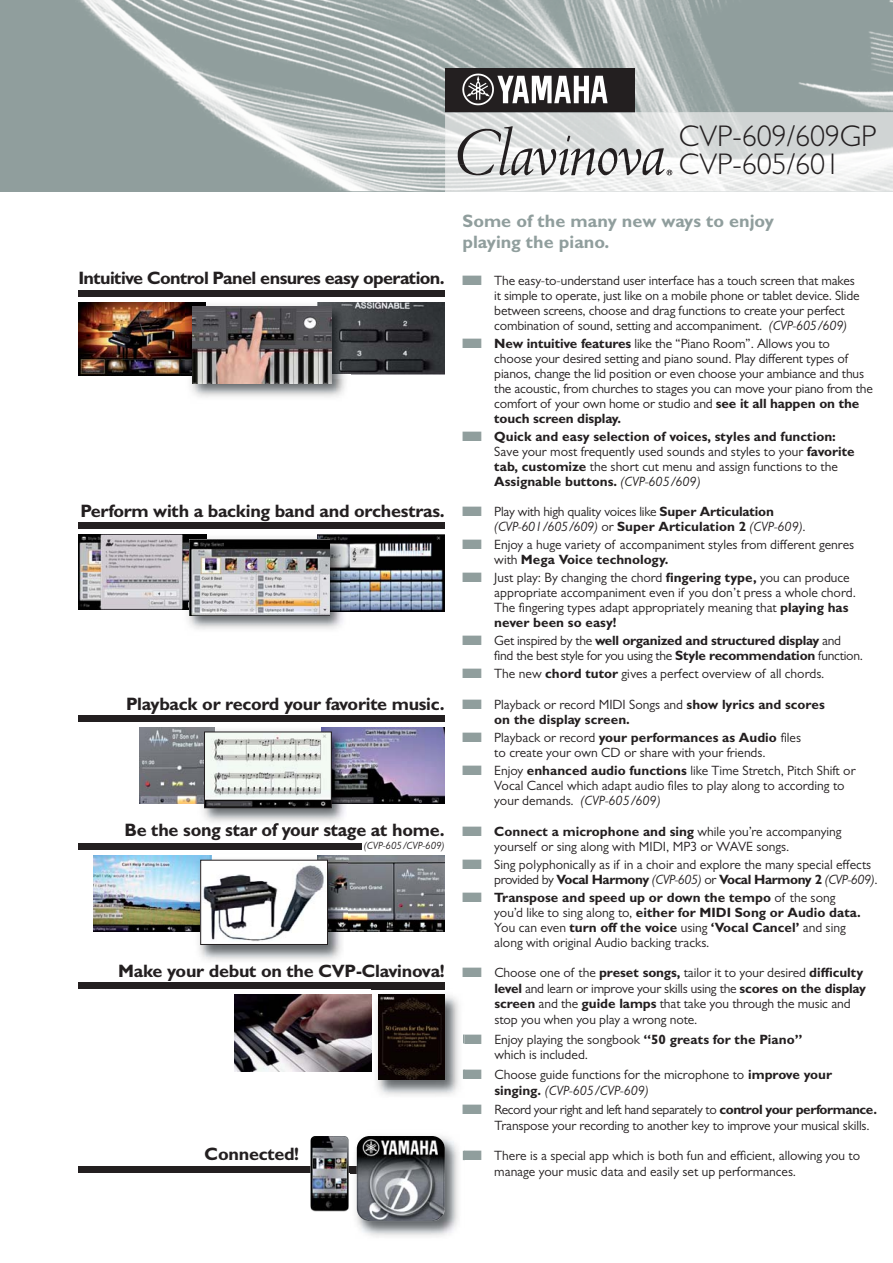
<style>
.page{position:relative;width:893px;height:1263px;background:#fff}
.page>*{position:absolute;margin:0;border:0;box-sizing:border-box;transform-origin:0 0}
.t1{font:300 30px/28.5px "Gill Sans MT Pro";color:#231f20}
.t2{font:700 18px "Gill Sans MT Pro";letter-spacing:-.015em;color:#231f20}
.t3{font:700 18px/21px "Gill Sans MT Pro";color:#909e9d}
.t4{font:13.5px/15px "Gill Sans MT Pro";letter-spacing:-.01em;color:#231f20}
.t5{font:700 13.5px/15px "Gill Sans MT Pro";color:#231f20}
.t6{font:italic 13.5px "Gill Sans MT Pro";letter-spacing:-.015em;color:#231f20}
.t7{font:italic 10.5px "Gill Sans MT Pro";color:#231f20}
.s1{font-weight:700;font-size:18px}
.s2{color:#909e9d}
.s3{font-style:italic}
.s4{font-weight:700}
.s5{font-weight:400}
.s6{font-weight:400;font-style:italic}
.s7{font-weight:400;font-size:13.5px}
.s8{font-size:13.5px}
.s9{font-style:normal}
.s10{font-weight:700;font-style:normal}
</style>
<div class="page">
<img style="left:0;top:0;width:892px;height:191px">
<div style="left:445px;top:69px;width:190px;height:43px;background:#231f20"></div>
<img style="left:462px;top:73px;width:146px;height:33px">
<svg style="left:445px;top:112px;width:447px;height:80px"></svg>
<img style="left:351px;top:727px;width:94px;height:77px">
<img style="left:140px;top:727px;width:57px;height:77px">
<img style="left:94px;top:855px;width:99px;height:77px">
<img style="left:203px;top:730px;width:148px;height:98px">
<img style="left:321px;top:727px;width:30px;height:77px">
<img style="left:197px;top:727px;width:18px;height:77px">
<img style="left:197px;top:823px;width:42px;height:5px">
<img style="left:206px;top:734px;width:124px;height:72px">
<div style="left:204px;top:732px;width:128px;height:76px;border:1px solid #231f20"></div>
<img style="left:235px;top:995px;width:136px;height:76px">
<div style="left:79px;top:290px;width:366px;height:7px;background:#231f20"></div>
<div style="left:79px;top:523px;width:366px;height:6px;background:#231f20"></div>
<div style="left:79px;top:716px;width:366px;height:6px;background:#231f20"></div>
<div style="left:79px;top:982px;width:366px;height:7px;background:#231f20"></div>
<div style="left:79px;top:1167px;width:366px;height:6px;background:#231f20"></div>
<div style="left:79px;top:843px;width:283px;height:6px;background:#231f20"></div>
<svg style="left:79px;top:375px;width:107px;height:1px"></svg>
<img style="left:79px;top:302px;width:107px;height:73px">
<svg style="left:351px;top:374px;width:94px;height:1px"></svg>
<img style="left:351px;top:302px;width:94px;height:72px">
<svg style="left:79px;top:609px;width:104px;height:1px"></svg>
<img style="left:79px;top:535px;width:104px;height:74px">
<img style="left:349px;top:535px;width:96px;height:76px">
<img style="left:183px;top:534px;width:166px;height:96px">
<img style="left:183px;top:609px;width:7px;height:2px">
<img style="left:183px;top:535px;width:23px;height:74px">
<img style="left:317px;top:535px;width:32px;height:76px">
<img style="left:190px;top:539px;width:140px;height:77px">
<img style="left:348px;top:855px;width:97px;height:77px">
<img style="left:371px;top:989px;width:93px;height:107px">
<img style="left:379px;top:995px;width:66px;height:85px">
<img style="left:191px;top:305px;width:155px;height:93px">
<img style="left:186px;top:302px;width:20px;height:77px">
<img style="left:317px;top:302px;width:34px;height:77px">
<img style="left:193px;top:307px;width:138px;height:76px">
<img style="left:199px;top:859px;width:143px;height:102px">
<img style="left:193px;top:855px;width:19px;height:77px">
<img style="left:317px;top:855px;width:31px;height:77px">
<div style="left:201px;top:860px;width:126px;height:84px;background:#fff"></div>
<img style="left:203px;top:865px;width:121px;height:77px">
<div style="left:200px;top:860px;width:128px;height:85px;border:1px solid #231f20"></div>
<img style="left:350px;top:1136px;width:114px;height:101px">
<img style="left:350px;top:1167px;width:7px;height:6px">
<img style="left:357px;top:1136px;width:88px;height:85px;border-radius:13px">
<img style="left:310px;top:1136px;width:39px;height:76px;border-radius:4px">
<h1 class="t1" style="left:679px;top:121px;width:199px">CVP-609/609GP<br>CVP-605/601</h1>
<h2 class="t3" style="left:462px;top:213px;width:313px">Some of the many new ways to enjoy playing the piano.</h2>
<p class="t4" style="left:494px;top:274px;width:367px;text-indent:-416px"><span class="s1">Intuitive Control Panel ensures easy operation.</span> <span class="s2">■</span> The easy-to-understand user interface has a touch screen that makes it simple to operate, just like on a mobile phone or tablet device. Slide between screens, choose and drag functions to create your perfect combination of sound, setting and accompaniment. <span class="s3">(CVP-605/609)</span></p>
<p class="t4" style="left:494px;top:337px;width:380px;text-indent:-32px"><span class="s2">■</span> <span class="s4">New intuitive features</span> like the “Piano Room”. Allows you to<br>choose your desired setting and piano sound. Play different types of pianos, change the lid position or even choose your ambiance and thus the acoustic, from churches to stages you can move your piano from the comfort of your own home or studio and <span class="s4">see it all happen on the touch screen display.</span></p>
<p class="t5" style="left:494px;top:430px;width:362px;text-indent:-32px"><span class="s2">■</span> Quick and easy selection of voices, styles and function:<br><span class="s5">Save your most frequently used sounds and styles to your</span> favorite tab, customize <span class="s5">the short cut menu and assign functions to the </span>Assignable buttons. <span class="s6">(CVP-605/609)</span></p>
<h2 class="t2" style="left:81px;top:504px;width:695px">Perform with a backing band and orchestras. <span class="s2">■</span> <span class="s7">Play with high quality voices like</span> <span class="s8">Super Articulation</span></h2>
<p class="t6" style="left:494px;top:519px;width:313px">(CVP-601/605/609) <span class="s9">or</span> <span class="s10">Super Articulation 2</span> (CVP-609).</p>
<p class="t4" style="left:494px;top:539px;width:361px;text-indent:-32px"><span class="s2">■</span> Enjoy a huge variety of accompaniment styles from different genres with <span class="s4">Mega Voice technology.</span></p>
<p class="t4" style="left:494px;top:572px;width:363px;text-indent:-32px"><span class="s2">■</span> Just play: By changing the chord <span class="s4">fingering type,</span> you can produce appropriate accompaniment even if you don’t press a whole chord.<br>The fingering types adapt appropriately meaning that <span class="s4">playing has never been so easy!</span></p>
<p class="t4" style="left:494px;top:635px;width:370px;text-indent:-32px"><span class="s2">■</span> Get inspired by the <span class="s4">well organized and structured display</span> and find the best style for you using the <span class="s4">Style recommendation</span> function.</p>
<p class="t4" style="left:462px;top:668px;width:364px"><span class="s2">■</span> The new <span class="s4">chord tutor</span> gives a perfect overview of all chords.</p>
<h2 class="t2" style="left:126px;top:698px;width:700px">Playback or record your favorite music. <span class="s2">■</span> <span class="s7">Playback or record MIDI Songs and</span> <span class="s8">show lyrics and scores</span></h2>
<p class="t5" style="left:494px;top:714px;width:137px">on the display screen.</p>
<p class="t4" style="left:462px;top:732px;width:341px;text-align:center"><span class="s2">■</span> Playback or record <span class="s4">your performances as Audio</span> files to create your own CD or share with your friends.</p>
<p class="t4" style="left:494px;top:765px;width:363px;text-indent:-32px"><span class="s2">■</span> Enjoy <span class="s4">enhanced audio functions</span> like Time Stretch, Pitch Shift or<br>Vocal Cancel which adapt audio files to play along to according to your demands. <span class="s3">(CVP-605/609)</span></p>
<p class="t4" style="left:494px;top:825px;width:349px;text-indent:-32px"><span class="s2">■</span> <span class="s4">Connect a microphone and sing</span> while you’re accompanying yourself or sing along with MIDI, MP3 or WAVE songs.</p>
<p class="t4" style="left:494px;top:858px;width:385px;text-indent:-32px"><span class="s2">■</span> Sing polyphonically as if in a choir and explore the many special effects provided by <span class="s4">Vocal Harmony</span> <span class="s3">(CVP-605)</span> or <span class="s4">Vocal Harmony 2</span> <span class="s3">(CVP-609)</span>.</p>
<p class="t5" style="left:494px;top:891px;width:368px;text-indent:-32px"><span class="s2">■</span> Transpose and speed up or down the tempo <span class="s5">of the song you’d like to sing along to,</span> either for MIDI Song or Audio data.<br><span class="s5">You can even</span> turn off the voice <span class="s5">using</span> ‘Vocal Cancel’ <span class="s5">and sing along with original Audio backing tracks.</span></p>
<p class="t4" style="left:494px;top:966px;width:373px;line-height:15.8px;text-indent:-32px"><span class="s2">■</span> Choose one of the <span class="s4">preset songs,</span> tailor it to your desired <span class="s4">difficulty level</span> and learn or improve your skills using the <span class="s4">scores on the display screen</span> and the <span class="s4">guide lamps</span> that take you through the music and stop you when you play a wrong note.</p>
<p class="t4" style="left:494px;top:1033px;width:309px;line-height:15.8px;text-indent:-32px"><span class="s2">■</span> Enjoy playing the songbook <span class="s4">“50 greats for the Piano” </span>which is included.</p>
<p class="t4" style="left:494px;top:1068px;width:339px;line-height:15.8px;text-indent:-32px"><span class="s2">■</span> Choose guide functions for the microphone to <span class="s4">improve your singing.</span> <span class="s3">(CVP-605/CVP-609)</span></p>
<p class="t4" style="left:494px;top:1103px;width:384px;line-height:15.8px;text-indent:-32px"><span class="s2">■</span> Record your right and left hand separately to <span class="s4">control your performance.<br></span>Transpose your recording to another key to improve your musical skills.</p>
<p class="t4" style="left:494px;top:1149px;width:367px;line-height:15.8px;text-indent:-32px"><span class="s2">■</span> There is a special app which is both fun and efficient, allowing you to manage your music data and easily set up performances.</p>
<h2 class="t2" style="left:124px;top:823px;width:322px">Be the song star of your stage at home.</h2>
<p class="t7" style="left:364px;top:839px;width:83px">(CVP-605/CVP-609)</p>
<h2 class="t2" style="left:118px;top:964px;width:328px">Make your debut on the CVP-Clavinova!</h2>
<h2 class="t2" style="left:205px;top:1148px;width:96px">Connected!</h2>
</div>
